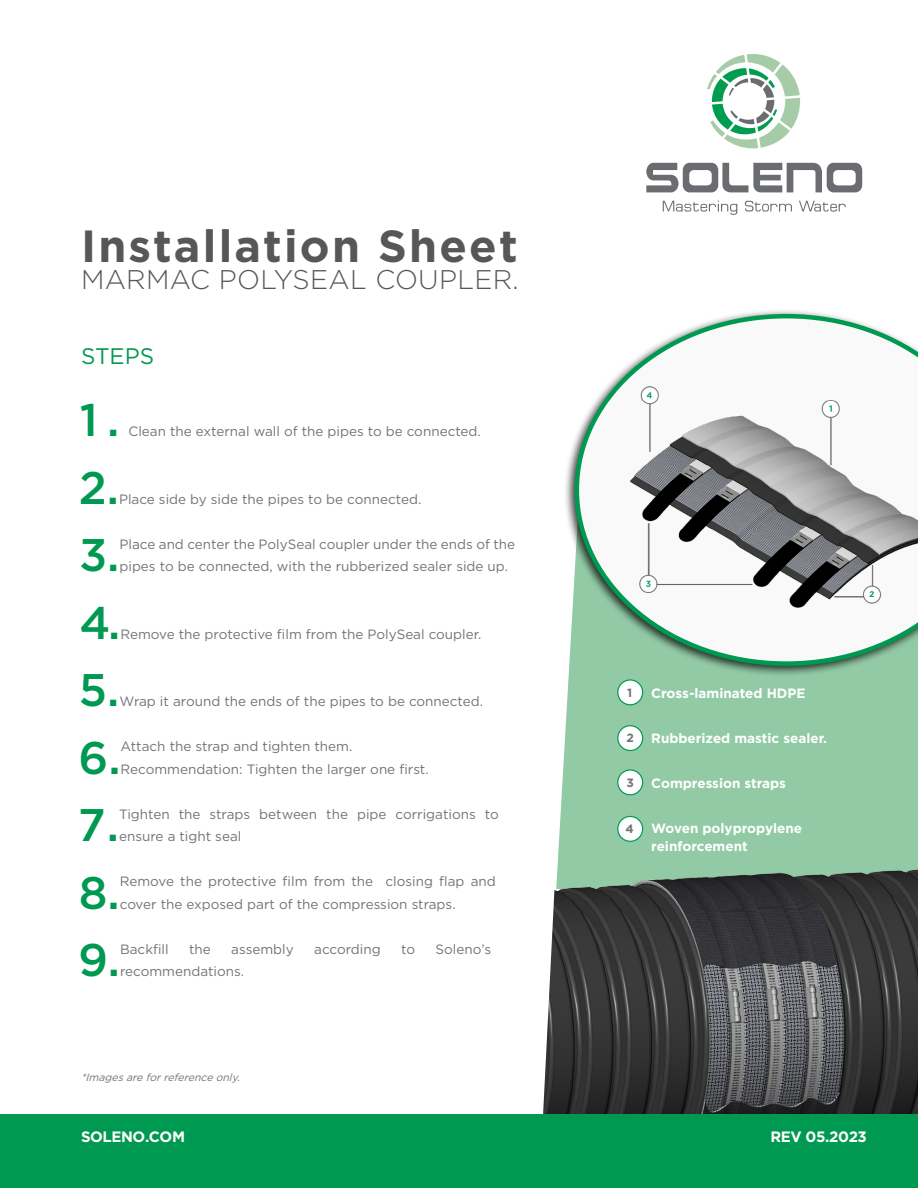
<style>
.page{position:relative;width:918px;height:1188px;background:#fff}
.page>*{position:absolute;margin:0;border:0;box-sizing:border-box;transform-origin:0 0}
.t1{font:500 45.6px "Gotham";color:#009951}
.t2{font:700 45px "Gotham";letter-spacing:.05em;color:#575756}
.t3{font:300 27px "Gotham";letter-spacing:.01em;color:#575756}
.t4{font:22.5px "Gotham";color:#009951}
.t5{font:700 15px "Gotham HTF";letter-spacing:-.025em;color:#fff}
.t6{font:13.5px/22.5px "Gotham";color:#717376}
.t7{font:700 13.5px/18px "Gotham";color:#fff}
.t8{font:700 12px "Gotham";color:#717376}
.t9{font:italic 10.5px "Gotham";color:#717376}
</style>
<div class="page">
<div style="left:558px;top:677px;width:360px;height:178px;background:#92caa5"></div>
<img style="left:540px;top:855px;width:378px;height:260px">
<div style="left:0;top:1115px;width:918px;height:73px;background:#009951"></div>
<div style="left:564px;top:309px;width:354px;height:368px;background:#000;opacity:.75"></div>
<svg style="left:575px;top:314px;width:343px;height:352px"></svg>
<svg style="left:707px;top:54px;width:94px;height:94px"></svg>
<svg style="left:646px;top:163px;width:216px;height:29px"></svg>
<svg style="left:663px;top:201px;width:74px;height:14px"></svg>
<svg style="left:745px;top:201px;width:47px;height:11px"></svg>
<svg style="left:799px;top:201px;width:47px;height:11px"></svg>
<div style="left:618px;top:680px;width:25px;height:25px;background:#fff;border-radius:50%"></div>
<div style="left:617px;top:679px;width:26px;height:26px;border:1px solid #009951;border-radius:50%"></div>
<div style="left:618px;top:726px;width:25px;height:25px;background:#fff;border-radius:50%"></div>
<div style="left:617px;top:725px;width:26px;height:26px;border:1px solid #009951;border-radius:50%"></div>
<div style="left:618px;top:770px;width:25px;height:25px;background:#fff;border-radius:50%"></div>
<div style="left:617px;top:769px;width:26px;height:26px;border:1px solid #009951;border-radius:50%"></div>
<div style="left:618px;top:816px;width:25px;height:25px;background:#fff;border-radius:50%"></div>
<div style="left:617px;top:816px;width:26px;height:26px;border:1px solid #009951;border-radius:50%"></div>
<h2 class="t2" style="left:81px;top:217px;width:438px">Installation Sheet</h2>
<h3 class="t3" style="left:81px;top:263px;width:439px">MARMAC POLYSEAL COUPLER.</h3>
<h3 class="t4" style="left:81px;top:342px;width:75px">STEPS</h3>
<h1 class="t1" style="left:80px;top:390px;width:41px">1.</h1>
<p class="t6" style="left:128px;top:420px;width:354px">Clean the external wall of the pipes to be connected.</p>
<h1 class="t1" style="left:79px;top:458px;width:42px">2.</h1>
<p class="t6" style="left:119px;top:488px;width:304px">Place side by side the pipes to be connected.</p>
<h1 class="t1" style="left:79px;top:525px;width:42px">3.</h1>
<p class="t6" style="left:120px;top:533px;width:397px">Place and center the PolySeal coupler under the ends of the pipes to be connected, with the rubberized sealer side up.</p>
<h1 class="t1" style="left:79px;top:593px;width:43px">4.</h1>
<p class="t6" style="left:120px;top:623px;width:362px">Remove the protective film from the PolySeal coupler.</p>
<h1 class="t1" style="left:79px;top:660px;width:42px">5.</h1>
<p class="t6" style="left:120px;top:690px;width:365px">Wrap it around the ends of the pipes to be connected.</p>
<h1 class="t1" style="left:78px;top:728px;width:44px">6.</h1>
<p class="t6" style="left:121px;top:735px;width:310px">Attach the strap and tighten them.<br>Recommendation: Tighten the larger one first.</p>
<h1 class="t1" style="left:78px;top:795px;width:43px">7.</h1>
<p class="t6" style="left:119px;top:803px;width:381px">Tighten the straps between the pipe corrigations to ensure a tight seal</p>
<h1 class="t1" style="left:79px;top:863px;width:43px">8.</h1>
<p class="t6" style="left:120px;top:870px;width:377px">Remove the protective film from the closing flap and cover the exposed part of the compression straps.</p>
<h1 class="t1" style="left:78px;top:930px;width:43px">9.</h1>
<p class="t6" style="left:120px;top:938px;width:50px">Backfill</p>
<p class="t6" style="left:189px;top:938px;width:23px">the</p>
<p class="t6" style="left:231px;top:938px;width:64px">assembly</p>
<p class="t6" style="left:314px;top:938px;width:68px">according</p>
<p class="t6" style="left:401px;top:938px;width:15px">to</p>
<p class="t6" style="left:436px;top:938px;width:57px">Soleno’s</p>
<p class="t6" style="left:120px;top:960px;width:126px">recommendations.</p>
<p class="t9" style="left:81px;top:1071px;width:164px">*Imagesareforreferenceonly.</p>
<p class="t8" style="left:627px;top:685px;width:7px">1</p>
<p class="t8" style="left:627px;top:730px;width:9px">2</p>
<p class="t8" style="left:627px;top:775px;width:9px">3</p>
<p class="t8" style="left:625px;top:821px;width:10px">4</p>
<p class="t7" style="left:651px;top:684px;width:156px">Cross-laminated HDPE</p>
<p class="t7" style="left:651px;top:729px;width:177px">Rubberized mastic sealer.</p>
<p class="t7" style="left:651px;top:774px;width:136px">Compression straps</p>
<p class="t7" style="left:651px;top:819px;width:152px">Woven polypropylene reinforcement</p>
<p class="t5" style="left:81px;top:1128px;width:106px">SOLENO.COM</p>
<p class="t5" style="left:770px;top:1128px;width:98px">REV 05.2023</p>
</div>
